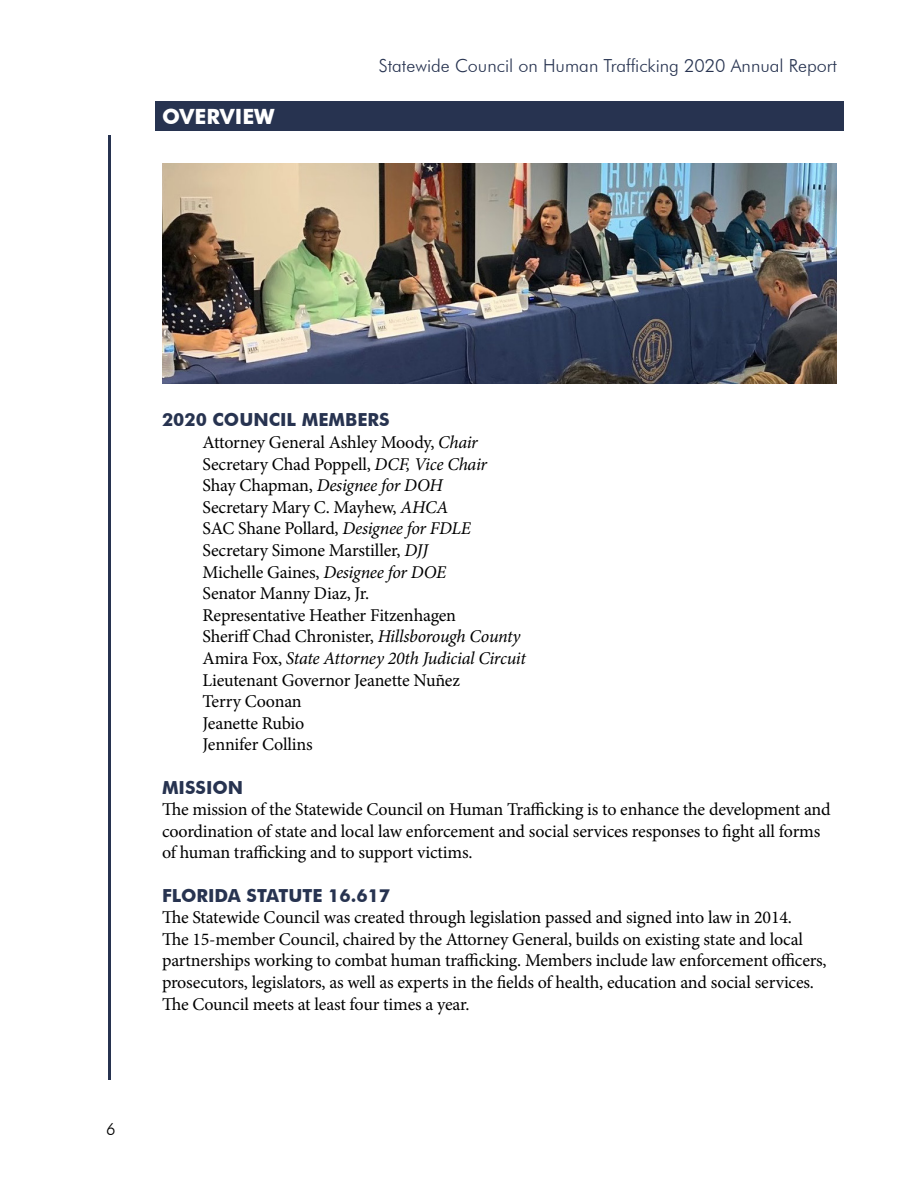
<style>
.page{position:relative;width:918px;height:1188px;background:#fff}
.page>*{position:absolute;margin:0;border:0;box-sizing:border-box;transform-origin:0 0}
.t1{font:700 21px "Futura BT";color:#fff}
.t2{font:18px/21.6px "Minion Pro";letter-spacing:-.01em;color:#000}
.t3{font:300 18px "Futura BT";color:#273350}
.t4{font:700 18px "Futura BT";color:#273350}
.t5{font:300 16.5px "Futura BT";color:#000}
.s1{font-style:italic}
</style>
<div class="page">
<hr style="left:108px;top:135px;width:3px;height:945px;background:#273350">
<div style="left:155px;top:101px;width:689px;height:30px;background:#273350"></div>
<img style="left:162px;top:164px;width:675px;height:219px">
<p class="t1" style="left:162px;top:104px;width:114px">OVERVIEW</p>
<p class="t3" style="left:379px;top:55px;width:460px">Statewide Council on Human Trafficking 2020 Annual Report</p>
<p class="t5" style="left:106px;top:1119px;width:11px">6</p>
<p class="t4" style="left:162px;top:409px;width:229px">2020 COUNCIL MEMBERS</p>
<p class="t2" style="left:202px;top:431px;width:325px">Attorney General Ashley Moody, <span class="s1">Chair<br></span>Secretary Chad Poppell, <span class="s1">DCF, Vice Chair<br></span>Shay Chapman, <span class="s1">Designee for DOH<br></span>Secretary Mary C. Mayhew, <span class="s1">AHCA<br></span>SAC Shane Pollard, <span class="s1">Designee for FDLE<br></span>Secretary Simone Marstiller, <span class="s1">DJJ<br></span>Michelle Gaines, <span class="s1">Designee for DOE<br></span>Senator Manny Diaz, Jr.<br>Representative Heather Fitzenhagen<br>Sheriff Chad Chronister, <span class="s1">Hillsborough County<br></span>Amira Fox, <span class="s1">State Attorney 20th Judicial Circuit<br></span>Lieutenant Governor Jeanette Nuñez<br>Terry Coonan<br>Jeanette Rubio<br>Jennifer Collins</p>
<p class="t4" style="left:162px;top:776px;width:83px">MISSION</p>
<p class="t2" style="left:162px;top:799px;width:670px">The mission of the Statewide Council on Human Trafficking is to enhance the development and coordination of state and local law enforcement and social services responses to fight all forms of human trafficking and to support victims.</p>
<p class="t4" style="left:162px;top:884px;width:230px">FLORIDA STATUTE 16.617</p>
<p class="t2" style="left:162px;top:907px;width:666px">The Statewide Council was created through legislation passed and signed into law in 2014.<br>The 15-member Council, chaired by the Attorney General, builds on existing state and local partnerships working to combat human trafficking. Members include law enforcement officers, prosecutors, legislators, as well as experts in the fields of health, education and social services.<br>The Council meets at least four times a year.</p>
</div>
